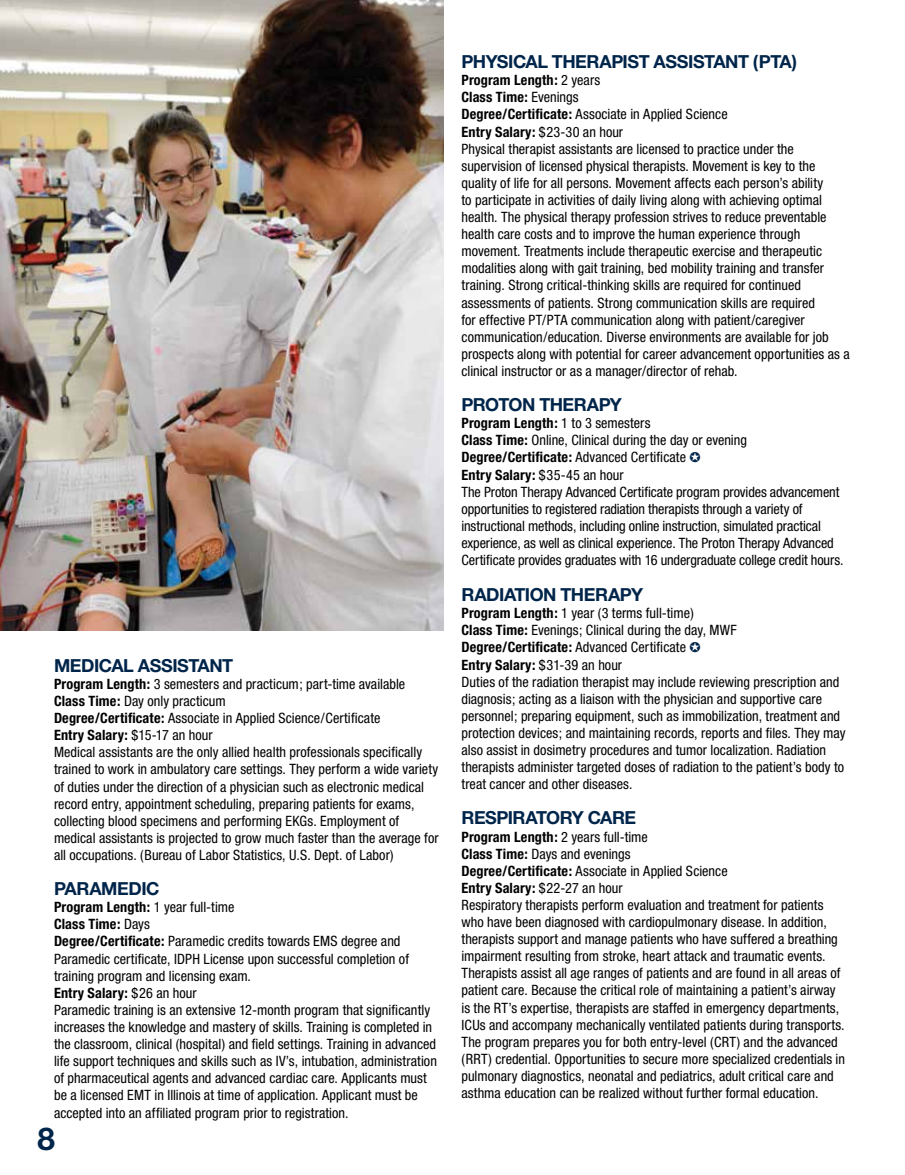
<style>
.page{position:relative;width:905px;height:1175px;background:#fff}
.page>*{position:absolute;margin:0;border:0;box-sizing:border-box;transform-origin:0 0}
.t1{font:700 31.5px "Helvetica Neue";color:#00254a}
.t2{font:700 18px "Helvetica Neue";letter-spacing:-.025em;color:#00254a}
.t3{font:condensed 14.25px/17.1px "Helvetica Neue";letter-spacing:.005em;color:#000}
.s1{font-weight:700}
.s2{color:#00254a}
</style>
<div class="page">
<img style="left:0;top:0;width:443px;height:630px">
<p class="t2" style="left:54px;top:654px;width:181px">MEDICAL ASSISTANT</p>
<p class="t3" style="left:54px;top:675px;width:386px"><span class="s1">Program Length:</span> 3 semesters and practicum; part-time available <span class="s1">Class Time:</span> Day only practicum<br><span class="s1">Degree/Certificate:</span> Associate in Applied Science/Certificate<br><span class="s1">Entry Salary:</span> $15-17 an hour<br>Medical assistants are the only allied health professionals specifically trained to work in ambulatory care settings. They perform a wide variety of duties under the direction of a physician such as electronic medical record entry, appointment scheduling, preparing patients for exams, collecting blood specimens and performing EKGs. Employment of medical assistants is projected to grow much faster than the average for all occupations. (Bureau of Labor Statistics, U.S. Dept. of Labor)</p>
<p class="t2" style="left:54px;top:877px;width:107px">PARAMEDIC</p>
<p class="t3" style="left:54px;top:898px;width:384px"><span class="s1">Program Length:</span> 1 year full-time<br><span class="s1">Class Time:</span> Days<br><span class="s1">Degree/Certificate:</span> Paramedic credits towards EMS degree and Paramedic certificate, IDPH License upon successful completion of training program and licensing exam.<br><span class="s1">Entry Salary:</span> $26 an hour<br>Paramedic training is an extensive 12-month program that significantly increases the knowledge and mastery of skills. Training is completed in the classroom, clinical (hospital) and field settings. Training in advanced life support techniques and skills such as IV’s, intubation, administration of pharmaceutical agents and advanced cardiac care. Applicants must be a licensed EMT in Illinois at time of application. Applicant must be accepted into an affiliated program prior to registration.</p>
<h1 class="t1" style="left:37px;top:1119px;width:19px">8</h1>
<p class="t2" style="left:461px;top:51px;width:337px">PHYSICAL THERAPIST ASSISTANT (PTA)</p>
<p class="t3" style="left:461px;top:71px;width:390px"><span class="s1">Program Length:</span> 2 years<br><span class="s1">Class Time:</span> Evenings<br><span class="s1">Degree/Certificate:</span> Associate in Applied Science<br><span class="s1">Entry Salary:</span> $23-30 an hour<br>Physical therapist assistants are licensed to practice under the supervision of licensed physical therapists. Movement is key to the quality of life for all persons. Movement affects each person’s ability<br>to participate in activities of daily living along with achieving optimal health. The physical therapy profession strives to reduce preventable health care costs and to improve the human experience through movement. Treatments include therapeutic exercise and therapeutic modalities along with gait training, bed mobility training and transfer training. Strong critical-thinking skills are required for continued assessments of patients. Strong communication skills are required<br>for effective PT/PTA communication along with patient/caregiver communication/education. Diverse environments are available for job prospects along with potential for career advancement opportunities as a clinical instructor or as a manager/director of rehab.</p>
<p class="t2" style="left:461px;top:393px;width:162px">PROTON THERAPY</p>
<p class="t3" style="left:461px;top:414px;width:383px"><span class="s1">Program Length:</span> 1 to 3 semesters<br><span class="s1">Class Time:</span> Online, Clinical during the day or evening <span class="s1">Degree/Certificate:</span> Advanced Certificate <span class="s2">✪<br></span><span class="s1">Entry Salary:</span> $35-45 an hour<br>The Proton Therapy Advanced Certificate program provides advancement opportunities to registered radiation therapists through a variety of instructional methods, including online instruction, simulated practical experience, as well as clinical experience. The Proton Therapy Advanced Certificate provides graduates with 16 undergraduate college credit hours.</p>
<p class="t2" style="left:461px;top:583px;width:183px">RADIATION THERAPY</p>
<p class="t3" style="left:461px;top:604px;width:385px"><span class="s1">Program Length:</span> 1 year (3 terms full-time)<br><span class="s1">Class Time:</span> Evenings; Clinical during the day, MWF <span class="s1">Degree/Certificate:</span> Advanced Certificate <span class="s2">✪<br></span><span class="s1">Entry Salary:</span> $31-39 an hour<br>Duties of the radiation therapist may include reviewing prescription and diagnosis; acting as a liaison with the physician and supportive care personnel; preparing equipment, such as immobilization, treatment and protection devices; and maintaining records, reports and files. They may also assist in dosimetry procedures and tumor localization. Radiation therapists administer targeted doses of radiation to the patient’s body to treat cancer and other diseases.</p>
<p class="t2" style="left:461px;top:807px;width:176px">RESPIRATORY CARE</p>
<p class="t3" style="left:461px;top:827px;width:385px"><span class="s1">Program Length:</span> 2 years full-time<br><span class="s1">Class Time:</span> Days and evenings<br><span class="s1">Degree/Certificate:</span> Associate in Applied Science<br><span class="s1">Entry Salary:</span> $22-27 an hour<br>Respiratory therapists perform evaluation and treatment for patients who have been diagnosed with cardiopulmonary disease. In addition, therapists support and manage patients who have suffered a breathing impairment resulting from stroke, heart attack and traumatic events.<br>Therapists assist all age ranges of patients and are found in all areas of patient care. Because the critical role of maintaining a patient’s airway is the RT’s expertise, therapists are staffed in emergency departments, ICUs and accompany mechanically ventilated patients during transports.<br>The program prepares you for both entry-level (CRT) and the advanced (RRT) credential. Opportunities to secure more specialized credentials in pulmonary diagnostics, neonatal and pediatrics, adult critical care and asthma education can be realized without further formal education.</p>
</div>
